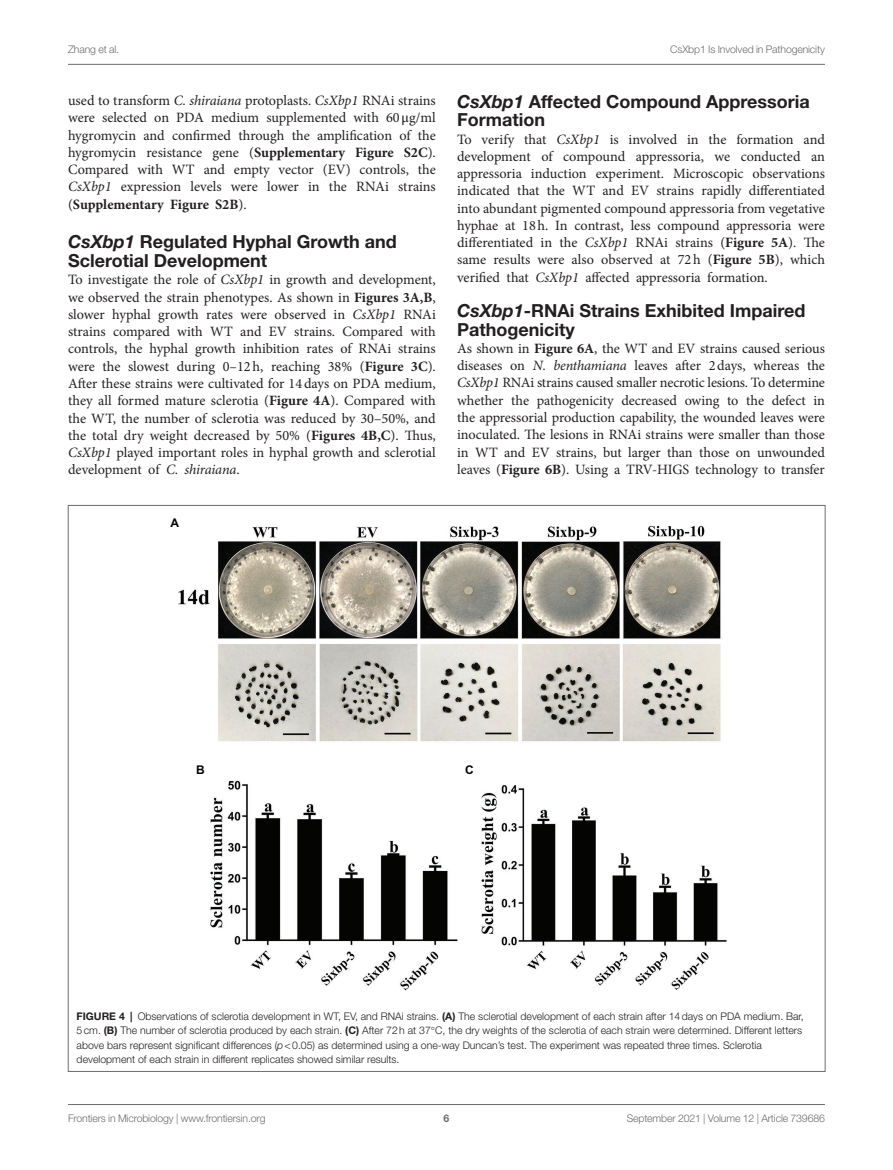
<style>
.page{position:relative;width:893px;height:1170px;background:#fff}
.page>*{position:absolute;margin:0;border:0;box-sizing:border-box;transform-origin:0 0}
.HEAD_2{font:700 18px/18.8px "Helvetica Neue LT Std";color:#231f20}
.TEXT_FLUSH{font:14.25px/17.2px "Minion Pro";letter-spacing:-.005em;color:#231f20;text-align:justify}
.t1{font:700 12px "Arial";color:#040503}
.FIG_LEG{font:300 10.5px/14.2px "Helvetica Neue LT Std";color:#231f20}
.t2{font:300 10.5px "Helvetica Neue LT Std";letter-spacing:-.015em;color:#6c6d70}
.t3{font:700 10.5px "Helvetica Neue LT Std";color:#6c6d70}
.s1{font-style:italic}
.s2{font-family:"STIX General"}
.s3{font-weight:700}
.s4{font-family:"STIX General";font-weight:400}
</style>
<div class="page">
<hr style="left:68px;top:64px;width:757px;height:1px;background:#6c6d70">
<hr style="left:68px;top:1104px;width:757px;height:1px;background:#6c6d70">
<img style="left:178px;top:525px;width:549px;height:465px">
<p class="t2" style="left:68px;top:42px;width:53px">Zhang et al.</p>
<p class="t2" style="left:670px;top:42px;width:156px">CsXbp1 Is Involved in Pathogenicity</p>
<p class="TEXT_FLUSH" style="left:68px;top:92px;width:369px">used to transform <span class="s1">C. shiraiana</span> protoplasts. <span class="s1">CsXbp1</span> RNAi strains were selected on PDA medium supplemented with 60<span class="s2">μ</span>g/ml hygromycin and confirmed through the amplification of the hygromycin resistance gene (<span class="s3">Supplementary Figure S2C</span>).<br>Compared with WT and empty vector (EV) controls, the <span class="s1">CsXbp1</span> expression levels were lower in the RNAi strains (<span class="s3">Supplementary Figure S2B</span>).</p>
<p class="HEAD_2" style="left:68px;top:232px;width:330px"><span class="s1">CsXbp1</span> Regulated Hyphal Growth and<br>Sclerotial Development</p>
<p class="TEXT_FLUSH" style="left:68px;top:271px;width:369px">To investigate the role of <span class="s1">CsXbp1</span> in growth and development, we observed the strain phenotypes. As shown in <span class="s3">Figures 3A,B</span>, slower hyphal growth rates were observed in <span class="s1">CsXbp1</span> RNAi strains compared with WT and EV strains. Compared with controls, the hyphal growth inhibition rates of RNAi strains were the slowest during 0–12h, reaching 38% (<span class="s3">Figure 3C</span>).<br>After these strains were cultivated for 14days on PDA medium, they all formed mature sclerotia (<span class="s3">Figure 4A</span>). Compared with the WT, the number of sclerotia was reduced by 30–50%, and the total dry weight decreased by 50% (<span class="s3">Figures 4B,C</span>). Thus, <span class="s1">CsXbp1</span> played important roles in hyphal growth and sclerotial development of <span class="s1">C. shiraiana</span>.</p>
<p class="t1" style="left:171px;top:514px;width:10px">A</p>
<p class="HEAD_2" style="left:457px;top:91px;width:354px"><span class="s1">CsXbp1</span> Affected Compound Appressoria<br>Formation</p>
<p class="TEXT_FLUSH" style="left:457px;top:130px;width:369px">To verify that <span class="s1">CsXbp1</span> is involved in the formation and development of compound appressoria, we conducted an appressoria induction experiment. Microscopic observations indicated that the WT and EV strains rapidly differentiated into abundant pigmented compound appressoria from vegetative hyphae at 18h. In contrast, less compound appressoria were differentiated in the <span class="s1">CsXbp1</span> RNAi strains (<span class="s3">Figure 5A</span>). The same results were also observed at 72h (<span class="s3">Figure 5B</span>), which verified that <span class="s1">CsXbp1</span> affected appressoria formation.</p>
<p class="HEAD_2" style="left:457px;top:301px;width:350px"><span class="s1">CsXbp1</span>-RNAi Strains Exhibited Impaired<br>Pathogenicity</p>
<p class="TEXT_FLUSH" style="left:457px;top:340px;width:369px">As shown in <span class="s3">Figure 6A</span>, the WT and EV strains caused serious diseases on <span class="s1">N. benthamiana</span> leaves after 2days, whereas the <span class="s1">CsXbp1</span> RNAi strains caused smaller necrotic lesions. To determine whether the pathogenicity decreased owing to the defect in the appressorial production capability, the wounded leaves were inoculated. The lesions in RNAi strains were smaller than those in WT and EV strains, but larger than those on unwounded leaves (<span class="s3">Figure 6B</span>). Using a TRV-HIGS technology to transfer</p>
<p class="t1" style="left:196px;top:761px;width:10px">B</p>
<p class="t1" style="left:465px;top:761px;width:10px">C</p>
<p class="FIG_LEG" style="left:77px;top:1009px;width:729px"><span class="s3">FIGURE 4 |</span> Observations of sclerotia development in WT, EV, and RNAi strains. <span class="s3">(A)</span> The sclerotial development of each strain after 14days on PDA medium. Bar, 5cm. <span class="s3">(B)</span> The number of sclerotia produced by each strain. <span class="s3">(C)</span> After 72h at 37<span class="s4">°</span>C, the dry weights of the sclerotia of each strain were determined. Different letters above bars represent significant differences (<span class="s1">p</span>&lt;0.05) as determined using a one-way Duncan’s test. The experiment was repeated three times. Sclerotia development of each strain in different replicates showed similar results.</p>
<p class="t2" style="left:68px;top:1111px;width:199px">Frontiers in Microbiology | www.frontiersin.org</p>
<p class="t3" style="left:444px;top:1111px;width:7px">6</p>
<p class="t2" style="left:627px;top:1111px;width:200px">September 2021 | Volume 12 | Article 739686</p>
</div>
